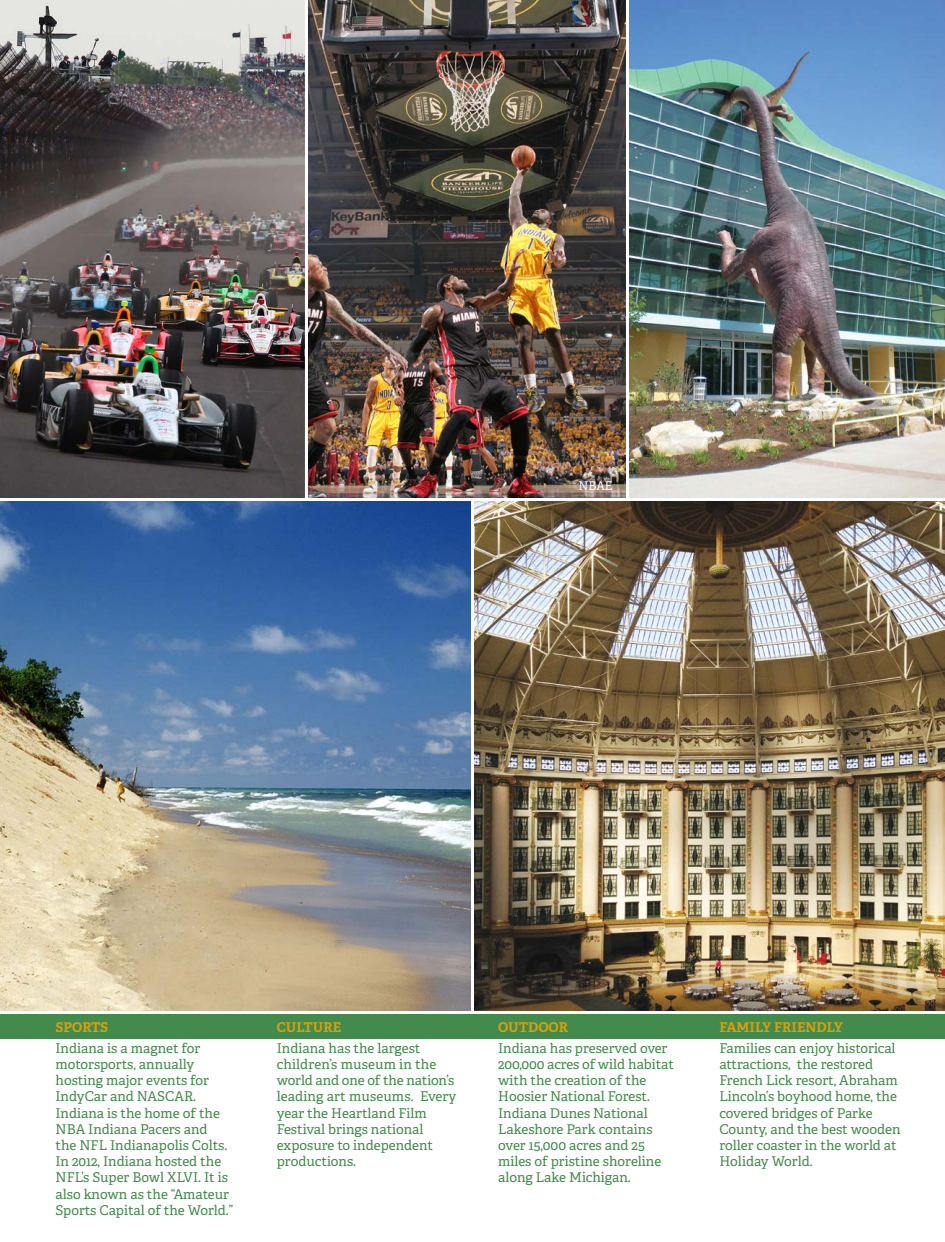
<style>
.page{position:relative;width:945px;height:1242px;background:#fff}
.page>*{position:absolute;margin:0;border:0;box-sizing:border-box;transform-origin:0 0}
.t1{font:13.5px/16.2px "Adelle Basic";color:#428b4c}
.t2{font:700 13.5px "Adelle Basic";color:#d59f10}
.t3{font:12px "Adelle Basic";color:#fff}
</style>
<div class="page">
<div style="left:0;top:1012px;width:945px;height:27px;background:#428b4c"></div>
<img style="left:629px;top:0;width:316px;height:498px">
<img style="left:0;top:0;width:305px;height:498px">
<img style="left:474px;top:501px;width:471px;height:513px">
<img style="left:0;top:501px;width:474px;height:513px">
<img style="left:308px;top:0;width:318px;height:498px">
<p class="t3" style="left:578px;top:478px;width:36px">NBAE</p>
<p class="t2" style="left:56px;top:1018px;width:54px">SPORTS</p>
<p class="t1" style="left:56px;top:1040px;width:179px">Indiana is a magnet for motorsports, annually hosting major events for<br>IndyCar and NASCAR.<br>Indiana is the home of the<br>NBA Indiana Pacers and<br>the NFL Indianapolis Colts.<br>In 2012, Indiana hosted the<br>NFL’s Super Bowl XLVI. It is also known as the “Amateur<br>Sports Capital of the World.”</p>
<p class="t2" style="left:277px;top:1018px;width:66px">CULTURE</p>
<p class="t1" style="left:277px;top:1040px;width:181px">Indiana has the largest children’s museum in the world and one of the nation’s leading art museums. Every year the Heartland Film<br>Festival brings national exposure to independent productions.</p>
<p class="t2" style="left:498px;top:1018px;width:72px">OUTDOOR</p>
<p class="t1" style="left:498px;top:1040px;width:177px">Indiana has preserved over<br>200,000 acres of wild habitat with the creation of the<br>Hoosier National Forest.<br>Indiana Dunes National<br>Lakeshore Park contains over 15,000 acres and 25 miles of pristine shoreline along Lake Michigan.</p>
<p class="t2" style="left:719px;top:1018px;width:125px">FAMILY FRIENDLY</p>
<p class="t1" style="left:719px;top:1040px;width:183px">Families can enjoy historical attractions, the restored<br>French Lick resort, Abraham<br>Lincoln’s boyhood home, the covered bridges of Parke<br>County, and the best wooden roller coaster in the world at<br>Holiday World.</p>
</div>
